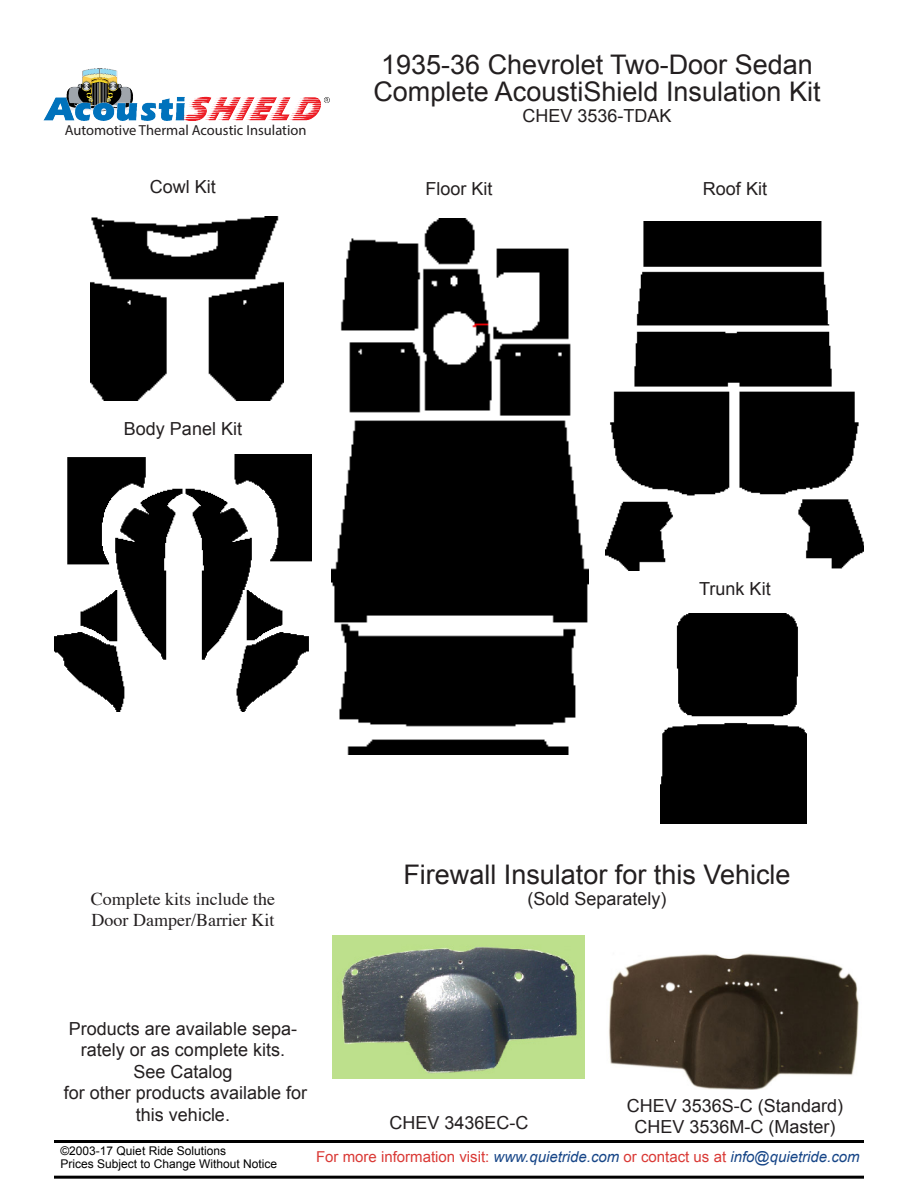
<style>
.page{position:relative;width:918px;height:1188px;background:#fff}
.page>*{position:absolute;margin:0;border:0;box-sizing:border-box;transform-origin:0 0}
.t1{font:27px "Arial";color:#231f20}
.t2{font:18px/21.6px "Arial";color:#231f20;text-align:center}
.t3{font:18px "Times";color:#231f20}
.Paragraph_Style3{font:15px "Arial";color:#da3935}
.t4{font:14.55px "Myriad Pro";color:#231f20}
.Paragraph_Style3-2{font:12px "Arial";color:#000}
.Paragraph_Style5{font:12px "Arial";color:#000}
.s1{font-style:italic;color:#164587}
</style>
<div class="page">
<img style="left:54px;top:454px;width:258px;height:258px">
<img style="left:90px;top:216px;width:194px;height:185px">
<img style="left:331px;top:219px;width:257px;height:536px">
<img style="left:606px;top:222px;width:258px;height:348px">
<img style="left:660px;top:614px;width:146px;height:210px">
<img style="left:609px;top:953px;width:250px;height:137px">
<hr style="left:54px;top:1176px;width:810px;height:3px;background:#000">
<hr style="left:54px;top:1140px;width:810px;height:3px;background:#000">
<img style="left:44px;top:68px;width:286px;height:52px">
<img style="left:333px;top:936px;width:252px;height:142px">
<p class="t4" style="left:65px;top:121px;width:243px">Automotive Thermal Acoustic Insulation</p>
<p class="t1" style="left:381px;top:46px;width:433px">1935-36 Chevrolet Two-Door Sedan</p>
<p class="t1" style="left:373px;top:73px;width:449px">Complete AcoustiShield Insulation Kit</p>
<p class="t2" style="left:522px;top:105px;width:151px">CHEV 3536-TDAK</p>
<p class="t2" style="left:150px;top:176px;width:68px">Cowl Kit</p>
<p class="t2" style="left:425px;top:178px;width:69px">Floor Kit</p>
<p class="t2" style="left:703px;top:178px;width:66px">Roof Kit</p>
<p class="t2" style="left:124px;top:418px;width:120px">Body Panel Kit</p>
<p class="t2" style="left:699px;top:578px;width:73px">Trunk Kit</p>
<p class="t3" style="left:91px;top:882px;width:186px">Complete kits include the</p>
<p class="t3" style="left:92px;top:903px;width:184px">Door Damper/Barrier Kit</p>
<p class="t2" style="left:69px;top:1018px;width:230px">Products are available sepa&shy;rately or as complete kits.</p>
<p class="t2" style="left:133px;top:1061px;width:101px">See Catalog</p>
<p class="t2" style="left:64px;top:1082px;width:245px">for other products available for this vehicle.</p>
<p class="t1" style="left:403px;top:856px;width:389px">Firewall Insulator for this Vehicle</p>
<p class="t2" style="left:527px;top:888px;width:141px">(Sold Separately)</p>
<p class="t2" style="left:389px;top:1112px;width:141px">CHEV 3436EC-C</p>
<p class="t2" style="left:627px;top:1095px;width:218px">CHEV 3536S-C (Standard)</p>
<p class="t2" style="left:634px;top:1116px;width:203px">CHEV 3536M-C (Master)</p>
<p class="Paragraph_Style5" style="left:60px;top:1142px;width:167px">©2003-17 Quiet Ride Solutions</p>
<p class="Paragraph_Style3-2" style="left:60px;top:1156px;width:218px">Prices Subject to Change Without Notice</p>
<p class="Paragraph_Style3" style="left:316px;top:1147px;width:545px">For more information visit: <span class="s1">www.quietride.com</span> or contact us at <span class="s1">info@quietride.com</span></p>
</div>
